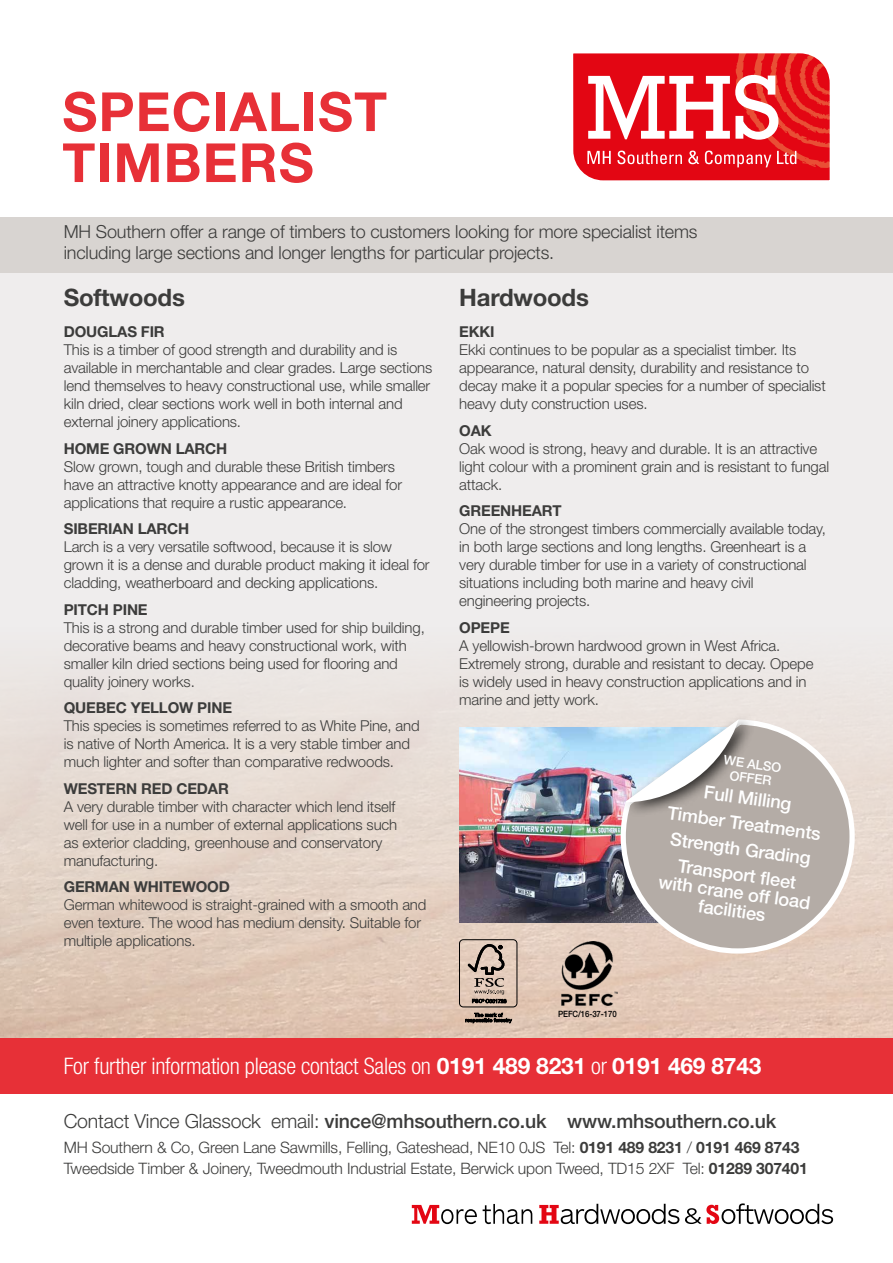
<style>
.page{position:relative;width:893px;height:1263px;background:#fff}
.page>*{position:absolute;margin:0;border:0;box-sizing:border-box;transform-origin:0 0}
.t1{font:700 54px/51px "Helvetica Neue LT Std";letter-spacing:.02em;color:#e73037}
.t2{font:700 24px "Helvetica Neue LT Std";letter-spacing:-.01em;color:#3c3c3b}
.t3{font:300 condensed 22.8px "Helvetica Neue LT Std";letter-spacing:-.01em;color:#fff}
.t4{font:500 19.5px "Helvetica Neue LT Std";letter-spacing:-.01em;color:#3c3c3b}
.t5{font:500 18.3px/25.7px "Helvetica Neue LT Std";color:#fff;text-align:center}
.t6{font:300 18px/21px "Helvetica Neue LT Std";letter-spacing:-.01em;color:#3c3c3b}
.t7{font:300 15.75px/21px "Helvetica Neue LT Std";letter-spacing:-.01em;color:#3c3c3b}
.t8{font:300 15px/18px "Helvetica Neue LT Std";letter-spacing:-.01em;color:#3c3c3b}
.t9{font:700 15px "Helvetica Neue LT Std";letter-spacing:-.01em;color:#3c3c3b}
.t10{font:500 13.05px/14.4px "Helvetica Neue LT Std";color:#fff;text-align:center}
.t11{font:500 8.7px "Helvetica Neue LT Std";letter-spacing:-.01em;color:#000;scale:.9 1}
.s1{font-weight:700;font-stretch:normal}
.s2{font-weight:300}
.s3{font-weight:700}
</style>
<div class="page">
<div style="left:0;top:272px;width:893px;height:821px;background:#efeded"></div>
<div style="left:0;top:1037px;width:893px;height:56px;background:#e73037"></div>
<img style="left:0;top:672px;width:893px;height:365px">
<div style="left:0;top:217px;width:893px;height:56px;background:#d8d4d1"></div>
<svg style="left:573px;top:53px;width:257px;height:128px"></svg>
<div style="left:459px;top:939px;width:58px;height:68px;border:1px solid #000;border-radius:4px"></div>
<svg style="left:465px;top:1013px;width:47px;height:10px"></svg>
<svg style="left:468px;top:944px;width:38px;height:59px;background:#a9978b"></svg>
<img style="left:562px;top:942px;width:55px;height:63px">
<svg style="left:412px;top:1205px;width:65px;height:19px"></svg>
<svg style="left:483px;top:1204px;width:49px;height:20px"></svg>
<svg style="left:539px;top:1204px;width:140px;height:20px"></svg>
<svg style="left:685px;top:1203px;width:148px;height:21px"></svg>
<img style="left:459px;top:727px;width:159px;height:196px">
<svg style="left:618px;top:717px;width:239px;height:239px;background:#c1b8b2"></svg>
<div style="left:621px;top:712px;width:135px;height:105px;background:#000;opacity:.75"></div>
<svg style="left:625px;top:719px;width:114px;height:83px;background:#c3cfd6"></svg>
<h1 class="t1" style="left:62px;top:85px;width:326px">SPECIALIST<br>TIMBERS</h1>
<p class="t6" style="left:64px;top:221px;width:635px">MH Southern offer a range of timbers to customers looking for more specialist items including large sections and longer lengths for particular projects.</p>
<h2 class="t2" style="left:64px;top:283px;width:123px">Softwoods</h2>
<p class="t9" style="left:64px;top:322px;width:103px">DOUGLAS FIR</p>
<p class="t8" style="left:64px;top:340px;width:370px">This is a timber of good strength and durability and is available in merchantable and clear grades. Large sections lend themselves to heavy constructional use, while smaller kiln dried, clear sections work well in both internal and external joinery applications.</p>
<p class="t9" style="left:64px;top:439px;width:165px">HOME GROWN LARCH</p>
<p class="t8" style="left:64px;top:457px;width:340px">Slow grown, tough and durable these British timbers have an attractive knotty appearance and are ideal for applications that require a rustic appearance.</p>
<p class="t9" style="left:64px;top:519px;width:127px">SIBERIAN LARCH</p>
<p class="t8" style="left:64px;top:537px;width:367px">Larch is a very versatile softwood, because it is slow grown it is a dense and durable product making it ideal for cladding, weatherboard and decking applications.</p>
<p class="t9" style="left:64px;top:600px;width:85px">PITCH PINE</p>
<p class="t8" style="left:64px;top:618px;width:363px">This is a strong and durable timber used for ship building, decorative beams and heavy constructional work, with smaller kiln dried sections being used for flooring and quality joinery works.</p>
<p class="t9" style="left:64px;top:698px;width:170px">QUEBEC YELLOW PINE</p>
<p class="t8" style="left:64px;top:716px;width:357px">This species is sometimes referred to as White Pine, and is native of North America. It is a very stable timber and much lighter and softer than comparative redwoods.</p>
<p class="t9" style="left:64px;top:779px;width:167px">WESTERN RED CEDAR</p>
<p class="t8" style="left:64px;top:797px;width:335px">A very durable timber with character which lend itself well for use in a number of external applications such as exterior cladding, greenhouse and conservatory manufacturing.</p>
<p class="t9" style="left:64px;top:877px;width:168px">GERMAN WHITEWOOD</p>
<p class="t8" style="left:64px;top:895px;width:364px">German whitewood is straight-grained with a smooth and even texture. The wood has medium density. Suitable for multiple applications.</p>
<h2 class="t2" style="left:459px;top:283px;width:131px">Hardwoods</h2>
<p class="t9" style="left:459px;top:322px;width:37px">EKKI</p>
<p class="t8" style="left:459px;top:340px;width:368px">Ekki continues to be popular as a specialist timber. Its appearance, natural density, durability and resistance to decay make it a popular species for a number of specialist heavy duty construction uses.</p>
<p class="t9" style="left:459px;top:421px;width:34px">OAK</p>
<p class="t8" style="left:459px;top:439px;width:371px">Oak wood is strong, heavy and durable. It is an attractive light colour with a prominent grain and is resistant to fungal attack.</p>
<p class="t9" style="left:459px;top:501px;width:104px">GREENHEART</p>
<p class="t8" style="left:459px;top:519px;width:368px">One of the strongest timbers commercially available today, in both large sections and long lengths. Greenheart is a very durable timber for use in a variety of constructional situations including both marine and heavy civil engineering projects.</p>
<p class="t9" style="left:459px;top:618px;width:52px">OPEPE</p>
<p class="t8" style="left:459px;top:636px;width:356px">A yellowish-brown hardwood grown in West Africa.<br>Extremely strong, durable and resistant to decay. Opepe is widely used in heavy construction applications and in marine and jetty work.</p>
<p class="t10" style="left:725px;top:752px;width:59px;rotate:8deg">WE ALSO<br>OFFER</p>
<p class="t5" style="left:673px;top:774px;width:156px;rotate:8deg">Full Milling<br>Timber Treatments<br>Strength Grading<br>Transport fl eet</p>
<p class="t5" style="left:660px;top:872px;width:154px;line-height:18.3px;rotate:8deg">with crane off load facilities</p>
<p class="t11" style="left:558px;top:1009px;width:67px">PEFC/16-37-170</p>
<h3 class="t3" style="left:64px;top:1053px;width:699px">For further information please contact Sales on <span class="s1">0191 489 8231</span> or <span class="s1">0191 469 8743</span></h3>
<h3 class="t4" style="left:64px;top:1109px;width:714px"><span class="s2">Contact Vince Glassock email:</span> vince@mhsouthern.co.uk www.mhsouthern.co.uk</h3>
<p class="t7" style="left:64px;top:1136px;width:746px">MH Southern &amp; Co, Green Lane Sawmills, Felling, Gateshead, NE10 0JS Tel: <span class="s3">0191 489 8231</span> / <span class="s3">0191 469 8743<br></span>Tweedside Timber &amp; Joinery, Tweedmouth Industrial Estate, Berwick upon Tweed, TD15 2XF Tel: <span class="s3">01289 307401</span></p>
</div>
